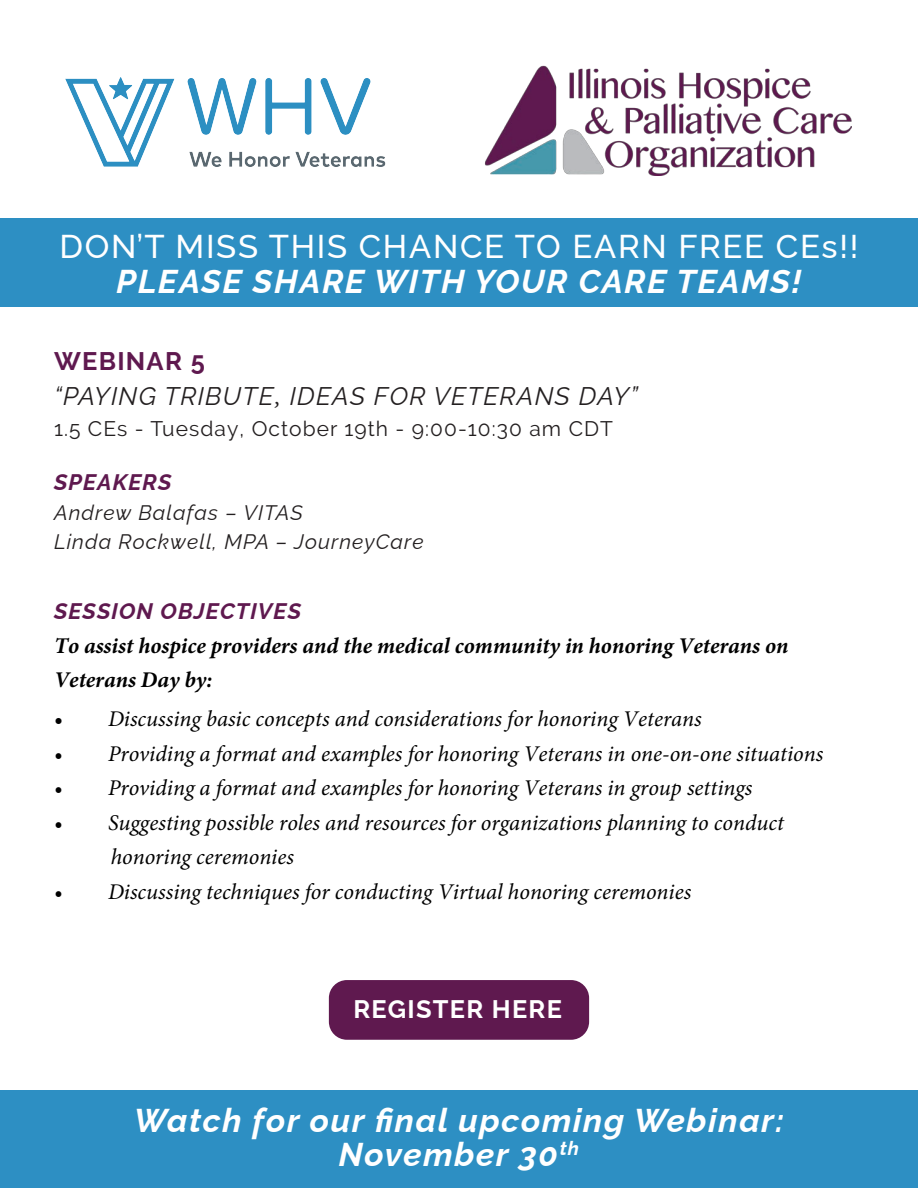
<style>
.page{position:relative;width:918px;height:1188px;background:#fff}
.page>*{position:absolute;margin:0;border:0;box-sizing:border-box;transform-origin:0 0}
.t1{font:italic 700 33px/34.5px "Raleway";letter-spacing:.05em;color:#fff;text-align:center}
.t2{font:500 33px "Raleway";letter-spacing:.05em;color:#fff}
.t3{font:italic 25.5px/34.5px "Raleway";letter-spacing:.05em;color:#231f20}
.t4{font:700 25.35px "Raleway";letter-spacing:.05em;color:#fff}
.t5{font:italic 22.5px/34.5px "Minion Pro";color:#000}
.t6{font:italic 700 22.5px/34.5px "Minion Pro";color:#000}
.t7{font:italic 700 22.5px "Raleway";letter-spacing:.05em;color:#5f194f}
.t8{font:italic 21px/29.2px "Raleway";letter-spacing:.05em;color:#231f20}
.t9{font:21px "Raleway";letter-spacing:.05em;color:#231f20}
.s1{font-weight:700;font-style:normal;color:#5f194f}
.s2{font-family:"Minion Pro"}
.s3{font-weight:700}
</style>
<div class="page">
<div style="left:329px;top:980px;width:260px;height:60px;background:#5f194f;border-radius:18px"></div>
<div style="left:0;top:218px;width:918px;height:89px;background:#2d8fc3"></div>
<div style="left:0;top:1090px;width:918px;height:98px;background:#2d8fc3"></div>
<img style="left:65px;top:77px;width:321px;height:90px">
<img style="left:484px;top:65px;width:368px;height:110px">
<h1 class="t2" style="left:60px;top:220px;width:800px">DON’T MISS THIS CHANCE TO EARN FREE CEs!!</h1>
<h1 class="t1" style="left:117px;top:260px;width:686px">PLEASE SHARE WITH YOUR CARE TEAMS!</h1>
<p class="t3" style="left:54px;top:341px;width:586px"><span class="s1">WEBINAR 5<br></span>“PAYING TRIBUTE<span class="s2">,</span> IDEAS FOR VETERANS DAY”</p>
<p class="t9" style="left:54px;top:416px;width:561px">1.5 CEs - Tuesday, October 19th - 9:00-10:30 am CDT</p>
<p class="t7" style="left:54px;top:464px;width:119px">SPEAKERS</p>
<p class="t8" style="left:54px;top:496px;width:371px">Andrew Balafas – VITAS<br>Linda Rockwell, MPA – JourneyCare</p>
<p class="t7" style="left:54px;top:593px;width:249px">SESSION OBJECTIVES</p>
<p class="t6" style="left:54px;top:628px;width:736px">To assist hospice providers and the medical community in honoring Veterans on<br>Veterans Day by:</p>
<p class="t5" style="left:54px;top:702px;width:649px"><span class="s3">•</span> Discussing basic concepts and considerations for honoring Veterans</p>
<p class="t5" style="left:54px;top:736px;width:771px">• Providing a format and examples for honoring Veterans in one-on-one situations</p>
<p class="t5" style="left:54px;top:771px;width:700px">• Providing a format and examples for honoring Veterans in group settings</p>
<p class="t5" style="left:111px;top:805px;width:675px;text-indent:-57px">• Suggesting possible roles and resources for organizations planning to conduct honoring ceremonies</p>
<p class="t5" style="left:54px;top:874px;width:639px">• Discussing techniques for conducting Virtual honoring ceremonies</p>
<p class="t4" style="left:353px;top:989px;width:210px">REGISTER HERE</p>
<h1 class="t1" style="left:134px;top:1099px;width:651px">Watch for our final upcoming Webinar:<br>November 30<sup>th</sup></h1>
</div>
